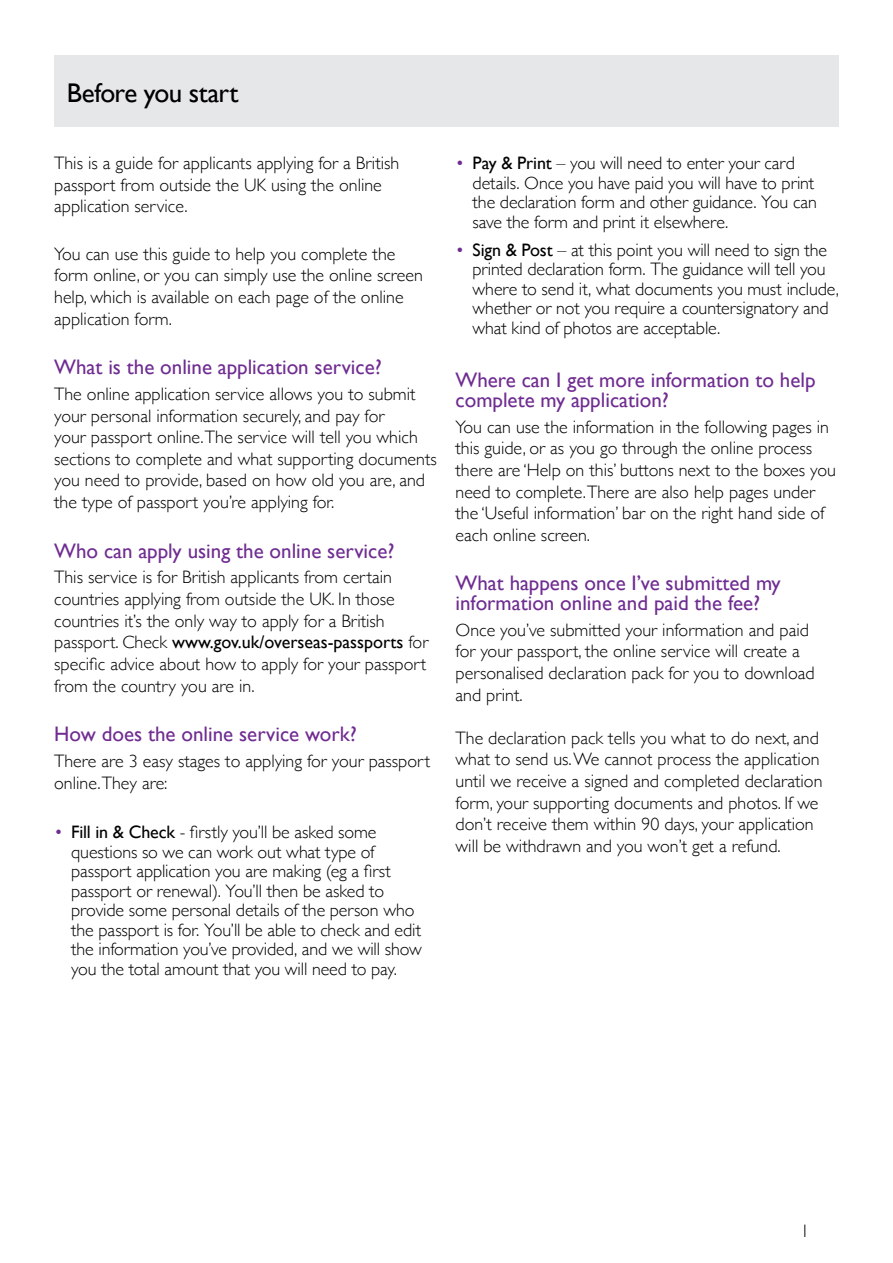
<style>
.page{position:relative;width:893px;height:1263px;background:#fff}
.page>*{position:absolute;margin:0;border:0;box-sizing:border-box;transform-origin:0 0}
.t1{font:27px "Gill Sans";letter-spacing:-.025em;color:#000}
.t2{font:21px/19.5px "Gill Sans";color:#6f2c91}
.t3{font:300 18px/21.6px "Gill Sans";color:#000}
.s1{font-weight:400}
.s2{color:#6f2c91}
</style>
<div class="page">
<div style="left:54px;top:55px;width:785px;height:71px;background:#e6e7e8"></div>
<h1 class="t1" style="left:67px;top:77px;width:173px">Before you start</h1>
<p class="t3" style="left:54px;top:152px;width:347px">This is a guide for applicants applying for a British passport from outside the UK using the online application service.</p>
<p class="t3" style="left:54px;top:242px;width:370px">You can use this guide to help you complete the form online, or you can simply use the online screen help, which is available on each page of the online application form.</p>
<p class="t2" style="left:54px;top:357px;width:329px">What is the online application service?</p>
<p class="t3" style="left:54px;top:382px;width:384px">The online application service allows you to submit your personal information securely, and pay for<br>your passport online.The service will tell you which sections to complete and what supporting documents you need to provide, based on how old you are, and the type of passport you’re applying for.</p>
<p class="t2" style="left:54px;top:541px;width:342px">Who can apply using the online service?</p>
<p class="t3" style="left:54px;top:566px;width:376px">This service is for British applicants from certain countries applying from outside the UK. In those countries it’s the only way to apply for a British passport. Check <span class="s1">www.gov.uk/overseas-passports</span> for specific advice about how to apply for your passport from the country you are in.</p>
<p class="t2" style="left:54px;top:724px;width:304px">How does the online service work?</p>
<p class="t3" style="left:54px;top:749px;width:377px">There are 3 easy stages to applying for your passport online.They are:</p>
<p class="t3" style="left:71px;top:822px;width:352px;line-height:19.5px;text-indent:-17px"><span class="s2">•</span> <span class="s1">Fill in &amp; Check</span> - firstly you’ll be asked some questions so we can work out what type of passport application you are making (eg a first passport or renewal). You’ll then be asked to provide some personal details of the person who the passport is for. You’ll be able to check and edit the information you’ve provided, and we will show you the total amount that you will need to pay.</p>
<p class="t3" style="left:473px;top:153px;width:346px;line-height:19.5px;text-indent:-17px"><span class="s2">•</span> <span class="s1">Pay &amp; Print</span> – you will need to enter your card details. Once you have paid you will have to print the declaration form and other guidance. You can save the form and print it elsewhere.</p>
<p class="t3" style="left:473px;top:239px;width:368px;line-height:19.5px;text-indent:-17px"><span class="s2">•</span> <span class="s1">Sign &amp; Post</span> – at this point you will need to sign the printed declaration form. The guidance will tell you where to send it, what documents you must include, whether or not you require a countersignatory and what kind of photos are acceptable.</p>
<p class="t2" style="left:455px;top:370px;width:362px">Where can I get more information to help complete my application?</p>
<p class="t3" style="left:455px;top:415px;width:382px">You can use the information in the following pages in this guide, or as you go through the online process there are ‘Help on this’ buttons next to the boxes you need to complete.There are also help pages under the ‘Useful information’ bar on the right hand side of each online screen.</p>
<p class="t2" style="left:455px;top:573px;width:327px">What happens once I’ve submitted my information online and paid the fee?</p>
<p class="t3" style="left:455px;top:618px;width:361px">Once you’ve submitted your information and paid for your passport, the online service will create a personalised declaration pack for you to download and print.</p>
<p class="t3" style="left:455px;top:726px;width:368px">The declaration pack tells you what to do next, and what to send us. We cannot process the application until we receive a signed and completed declaration form, your supporting documents and photos. If we don’t receive them within 90 days, your application will be withdrawn and you won’t get a refund.</p>
<p class="t3" style="left:800px;top:1220px;width:10px">1</p>
</div>
